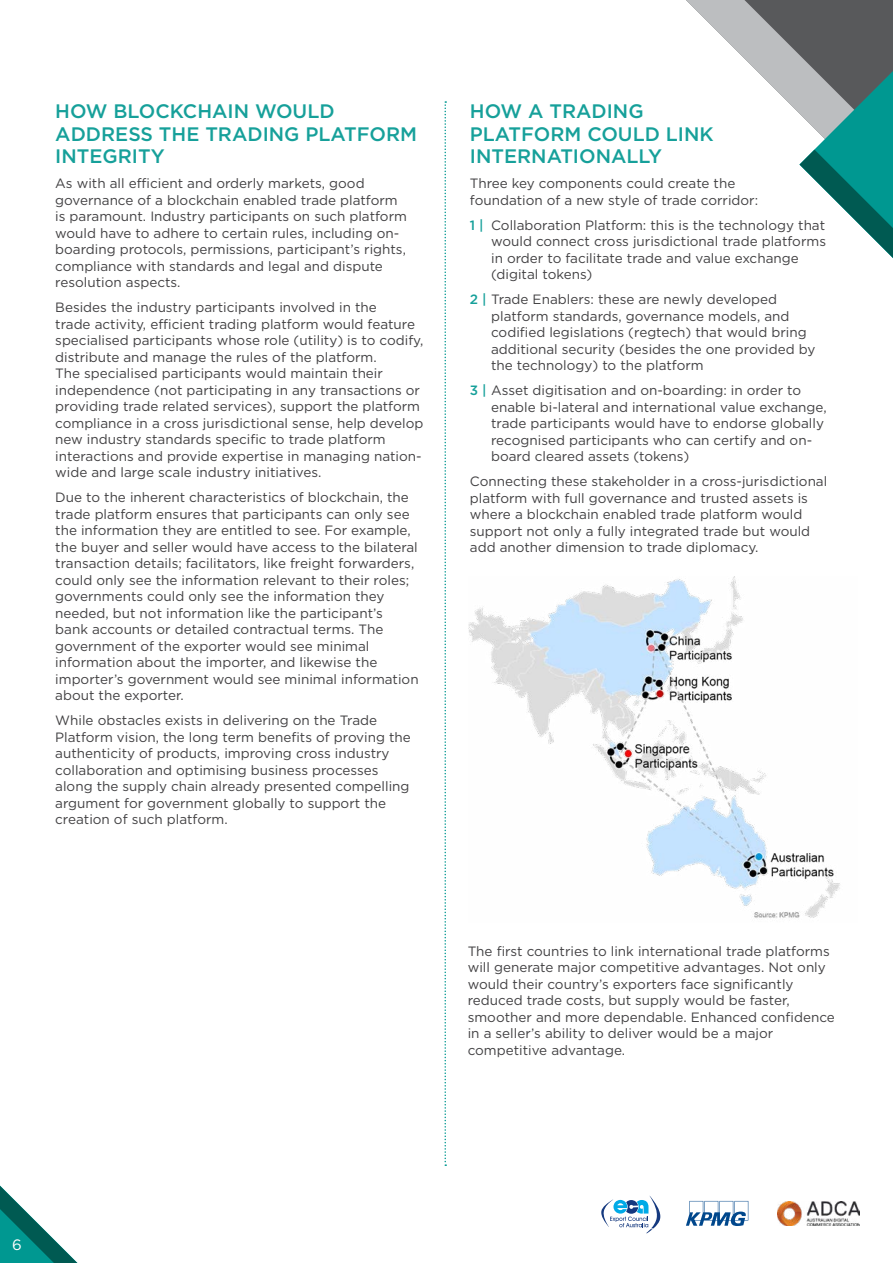
<style>
.page{position:relative;width:893px;height:1263px;background:#fff}
.page>*{position:absolute;margin:0;border:0;box-sizing:border-box;transform-origin:0 0}
.t1{font:500 19.5px/22.5px "Gotham";color:#16a09a}
.t2{font:15px "Gotham";color:#fff}
.t3{font:13.5px/16.5px "Gotham";color:#414042}
.s1{font-weight:500;color:#16a09a}
</style>
<div class="page">
<svg style="left:686px;top:0;width:207px;height:113px"></svg>
<svg style="left:601px;top:1196px;width:59px;height:37px"></svg>
<svg style="left:686px;top:1201px;width:62px;height:25px"></svg>
<img style="left:777px;top:1201px;width:83px;height:24px">
<svg style="left:799px;top:34px;width:94px;height:224px"></svg>
<svg style="left:444px;top:101px;width:2px;height:1065px"></svg>
<svg style="left:0;top:1185px;width:78px;height:78px"></svg>
<img style="left:469px;top:576px;width:371px;height:342px">
<h1 class="t1" style="left:55px;top:100px;width:363px">HOW BLOCKCHAIN WOULD<br>ADDRESS THE TRADING PLATFORM<br>INTEGRITY</h1>
<p class="t3" style="left:55px;top:175px;width:353px">As with all efficient and orderly markets, good governance of a blockchain enabled trade platform is paramount. Industry participants on such platform would have to adhere to certain rules, including on&shy;boarding protocols, permissions, participant’s rights, compliance with standards and legal and dispute resolution aspects.</p>
<p class="t3" style="left:55px;top:299px;width:370px">Besides the industry participants involved in the<br>trade activity, efficient trading platform would feature specialised participants whose role (utility) is to codify, distribute and manage the rules of the platform.<br>The specialised participants would maintain their independence (not participating in any transactions or providing trade related services), support the platform compliance in a cross jurisdictional sense, help develop new industry standards specific to trade platform interactions and provide expertise in managing nation&shy;wide and large scale industry initiatives.</p>
<p class="t3" style="left:55px;top:489px;width:365px">Due to the inherent characteristics of blockchain, the trade platform ensures that participants can only see the information they are entitled to see. For example, the buyer and seller would have access to the bilateral transaction details; facilitators, like freight forwarders, could only see the information relevant to their roles; governments could only see the information they needed, but not information like the participant’s bank accounts or detailed contractual terms. The government of the exporter would see minimal information about the importer, and likewise the importer’s government would see minimal information about the exporter.</p>
<p class="t3" style="left:55px;top:712px;width:357px">While obstacles exists in delivering on the Trade Platform vision, the long term benefits of proving the authenticity of products, improving cross industry collaboration and optimising business processes along the supply chain already presented compelling argument for government globally to support the creation of such platform.</p>
<h1 class="t1" style="left:470px;top:100px;width:245px">HOW A TRADING<br>PLATFORM COULD LINK<br>INTERNATIONALLY</h1>
<p class="t3" style="left:470px;top:175px;width:290px">Three key components could create the foundation of a new style of trade corridor:</p>
<p class="t3" style="left:491px;top:217px;width:336px;text-indent:-21px"><span class="s1">1 |</span> Collaboration Platform: this is the technology that would connect cross jurisdictional trade platforms in order to facilitate trade and value exchange (digital tokens)</p>
<p class="t3" style="left:491px;top:291px;width:326px;text-indent:-21px"><span class="s1">2 |</span> Trade Enablers: these are newly developed platform standards, governance models, and codified legislations (regtech) that would bring additional security (besides the one provided by the technology) to the platform</p>
<p class="t3" style="left:491px;top:382px;width:337px;text-indent:-21px"><span class="s1">3 |</span> Asset digitisation and on-boarding: in order to enable bi-lateral and international value exchange, trade participants would have to endorse globally recognised participants who can certify and on&shy;board cleared assets (tokens)</p>
<p class="t3" style="left:470px;top:473px;width:359px">Connecting these stakeholder in a cross-jurisdictional platform with full governance and trusted assets is where a blockchain enabled trade platform would support not only a fully integrated trade but would add another dimension to trade diplomacy.</p>
<p class="t3" style="left:468px;top:943px;width:369px">The first countries to link international trade platforms will generate major competitive advantages. Not only would their country’s exporters face significantly reduced trade costs, but supply would be faster, smoother and more dependable. Enhanced confidence in a seller’s ability to deliver would be a major competitive advantage.</p>
<p class="t2" style="left:12px;top:1237px;width:11px">6</p>
</div>
